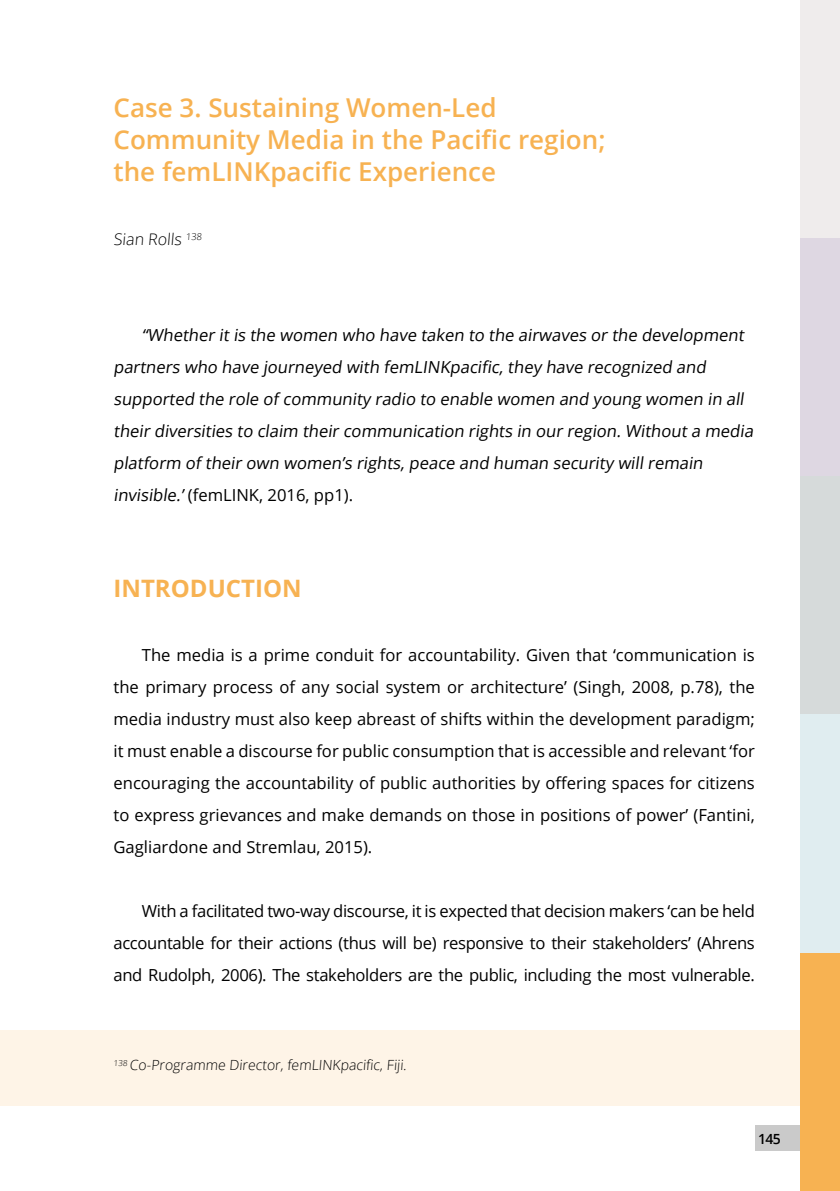
<style>
.page{position:relative;width:840px;height:1191px;background:#fff}
.page>*{position:absolute;margin:0;border:0;box-sizing:border-box;transform-origin:0 0}
.t1{font:600 26px "Open Sans";color:#f7b252}
.t2{font:700 24px "Open Sans";color:#f7b252}
.t3{font:16.6px/32px "Open Sans";color:#000;text-align:justify}
.t4{font:300 16px "Open Sans";color:#000}
.t5{font:300 14px "Open Sans";color:#000}
.t6{font:600 14px "Open Sans";color:#000}
</style>
<div class="page">
<div style="left:0;top:1030px;width:839px;height:76px;background:#fef4e7"></div>
<div style="left:754px;top:1125px;width:85px;height:26px;background:#cacaca"></div>
<div style="left:799px;top:952px;width:40px;height:239px;background:#f7b252"></div>
<div style="left:799px;top:238px;width:40px;height:238px;background:#ded7e2"></div>
<div style="left:799px;top:0;width:40px;height:238px;background:#efecec"></div>
<div style="left:799px;top:476px;width:40px;height:238px;background:#d6dada"></div>
<div style="left:799px;top:714px;width:40px;height:238px;background:#e0edf0"></div>
<p class="t1" style="left:113px;top:90px;width:384px">Case 3. Sustaining Women-Led</p>
<p class="t1" style="left:113px;top:122px;width:493px">Community Media in the Pacific region;</p>
<p class="t1" style="left:113px;top:154px;width:384px">the femLINKpacific Experience</p>
<p class="t4" style="left:113px;top:228px;width:91px">Sian Rolls <sup>138</sup></p>
<p class="t3" style="left:113px;top:319px;width:644px;text-align:left;text-indent:28px">‘‘Whether it is the women who have taken to the airwaves or the development partners who have journeyed with femLINKpacific, they have recognized and supported the role of community radio to enable women and young women in all their diversities to claim their communication rights in our region. Without a media platform of their own women’s rights, peace and human security will remain invisible.’ (femLINK, 2016, pp1).</p>
<p class="t2" style="left:113px;top:571px;width:189px">INTRODUCTION</p>
<p class="t3" style="left:113px;top:639px;width:642px;text-indent:28px">The media is a prime conduit for accountability. Given that ‘communication is the primary process of any social system or architecture’ (Singh, 2008, p.78), the media industry must also keep abreast of shifts within the development paradigm; it must enable a discourse for public consumption that is accessible and relevant ‘for encouraging the accountability of public authorities by offering spaces for citizens to express grievances and make demands on those in positions of power’ (Fantini, Gagliardone and Stremlau, 2015).</p>
<p class="t3" style="left:113px;top:895px;width:642px;text-indent:28px">With a facilitated two-way discourse, it is expected that decision makers ‘can be held accountable for their actions (thus will be) responsive to their stakeholders’ (Ahrens and Rudolph, 2006). The stakeholders are the public, including the most vulnerable.</p>
<p class="t5" style="left:113px;top:1055px;width:296px"><sup>138</sup> Co-Programme Director, femLINKpacific, Fiji.</p>
<p class="t6" style="left:757px;top:1129px;width:24px">145</p>
</div>
